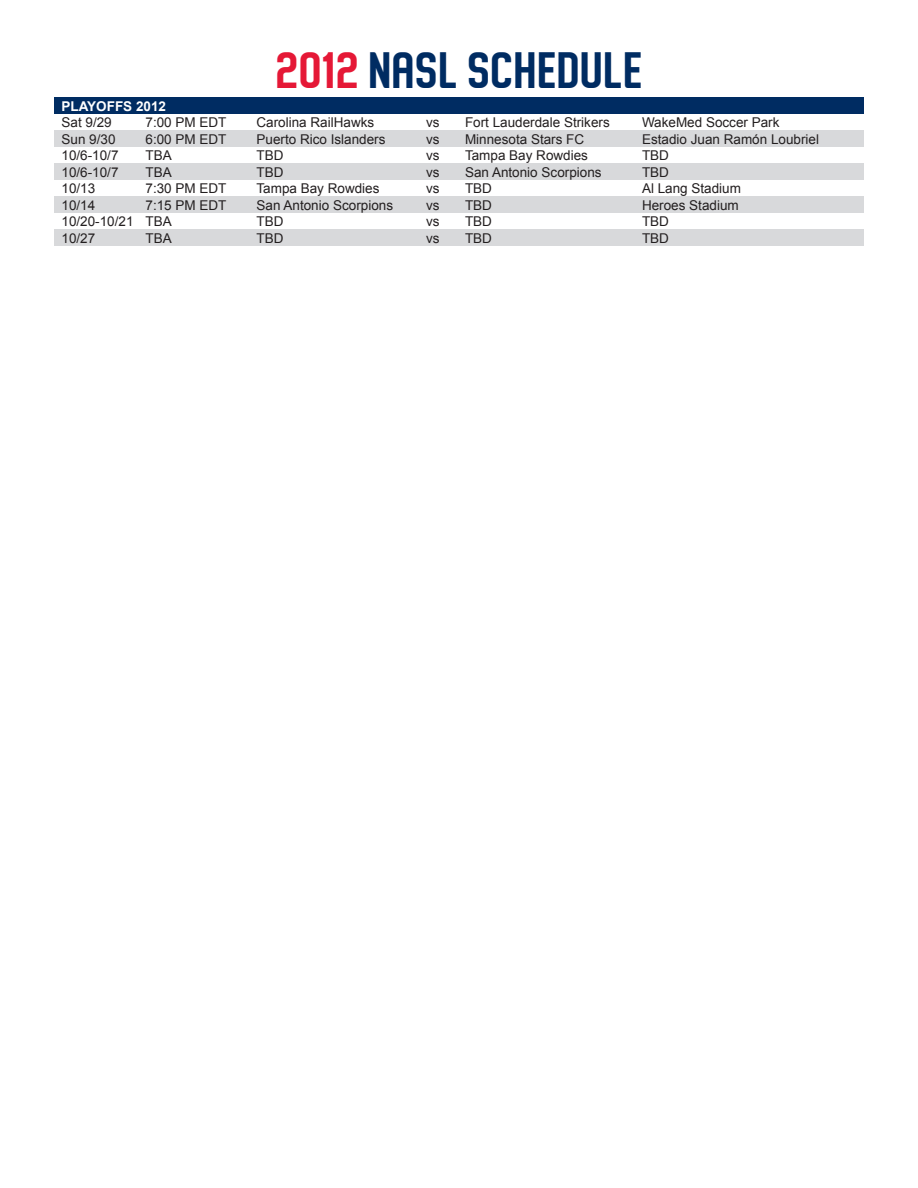
<style>
.page{position:relative;width:918px;height:1188px;background:#fff}
.page>*{position:absolute;margin:0;border:0;box-sizing:border-box;transform-origin:0 0}
.t1{font:43.2px "NASL Sans";color:#002c62}
.t2{font:13.5px "Arial";color:#231f20}
.t3{font:700 13.5px "Arial";color:#fff}
.s1{color:#e51836}
</style>
<div class="page">
<div style="left:54px;top:97px;width:810px;height:17px;background:#002c62"></div>
<div style="left:54px;top:130px;width:810px;height:17px;background:#d8d9db"></div>
<div style="left:54px;top:196px;width:810px;height:17px;background:#d8d9db"></div>
<div style="left:54px;top:163px;width:810px;height:17px;background:#d8d9db"></div>
<div style="left:54px;top:229px;width:810px;height:17px;background:#d8d9db"></div>
<h1 class="t1" style="left:275px;top:47px;width:369px"><span class="s1">2012</span> NASL SCHEDULE</h1>
<p class="t3" style="left:62px;top:97px;width:106px">PLAYOFFS 2012</p>
<p class="t2" style="left:62px;top:114px;width:52px">Sat 9/29</p>
<p class="t2" style="left:145px;top:114px;width:83px">7:00 PM EDT</p>
<p class="t2" style="left:256px;top:114px;width:119px">Carolina RailHawks</p>
<p class="t2" style="left:426px;top:114px;width:15px">vs</p>
<p class="t2" style="left:465px;top:114px;width:146px">Fort Lauderdale Strikers</p>
<p class="t2" style="left:642px;top:114px;width:139px">WakeMed Soccer Park</p>
<p class="t2" style="left:62px;top:130px;width:56px">Sun 9/30</p>
<p class="t2" style="left:145px;top:130px;width:83px">6:00 PM EDT</p>
<p class="t2" style="left:256px;top:130px;width:131px">Puerto Rico Islanders</p>
<p class="t2" style="left:426px;top:130px;width:15px">vs</p>
<p class="t2" style="left:465px;top:130px;width:121px">Minnesota Stars FC</p>
<p class="t2" style="left:642px;top:130px;width:179px">Estadio Juan Ramón Loubriel</p>
<p class="t2" style="left:62px;top:147px;width:59px">10/6-10/7</p>
<p class="t2" style="left:145px;top:147px;width:28px">TBA</p>
<p class="t2" style="left:257px;top:147px;width:28px">TBD</p>
<p class="t2" style="left:426px;top:147px;width:15px">vs</p>
<p class="t2" style="left:465px;top:147px;width:125px">Tampa Bay Rowdies</p>
<p class="t2" style="left:642px;top:147px;width:29px">TBD</p>
<p class="t2" style="left:62px;top:163px;width:59px">10/6-10/7</p>
<p class="t2" style="left:146px;top:163px;width:28px">TBA</p>
<p class="t2" style="left:257px;top:163px;width:28px">TBD</p>
<p class="t2" style="left:426px;top:163px;width:15px">vs</p>
<p class="t2" style="left:465px;top:163px;width:138px">San Antonio Scorpions</p>
<p class="t2" style="left:642px;top:163px;width:28px">TBD</p>
<p class="t2" style="left:62px;top:180px;width:35px">10/13</p>
<p class="t2" style="left:146px;top:180px;width:83px">7:30 PM EDT</p>
<p class="t2" style="left:257px;top:180px;width:125px">Tampa Bay Rowdies</p>
<p class="t2" style="left:426px;top:180px;width:15px">vs</p>
<p class="t2" style="left:465px;top:180px;width:28px">TBD</p>
<p class="t2" style="left:642px;top:180px;width:101px">Al Lang Stadium</p>
<p class="t2" style="left:62px;top:196px;width:35px">10/14</p>
<p class="t2" style="left:146px;top:196px;width:83px">7:15 PM EDT</p>
<p class="t2" style="left:257px;top:196px;width:138px">San Antonio Scorpions</p>
<p class="t2" style="left:426px;top:196px;width:15px">vs</p>
<p class="t2" style="left:465px;top:196px;width:28px">TBD</p>
<p class="t2" style="left:642px;top:196px;width:98px">Heroes Stadium</p>
<p class="t2" style="left:62px;top:213px;width:112px">10/20-10/21 TBA</p>
<p class="t2" style="left:257px;top:213px;width:28px">TBD</p>
<p class="t2" style="left:426px;top:213px;width:15px">vs</p>
<p class="t2" style="left:465px;top:213px;width:29px">TBD</p>
<p class="t2" style="left:642px;top:213px;width:28px">TBD</p>
<p class="t2" style="left:62px;top:229px;width:35px">10/27</p>
<p class="t2" style="left:146px;top:229px;width:28px">TBA</p>
<p class="t2" style="left:257px;top:229px;width:28px">TBD</p>
<p class="t2" style="left:426px;top:229px;width:15px">vs</p>
<p class="t2" style="left:465px;top:229px;width:28px">TBD</p>
<p class="t2" style="left:642px;top:229px;width:28px">TBD</p>
</div>
